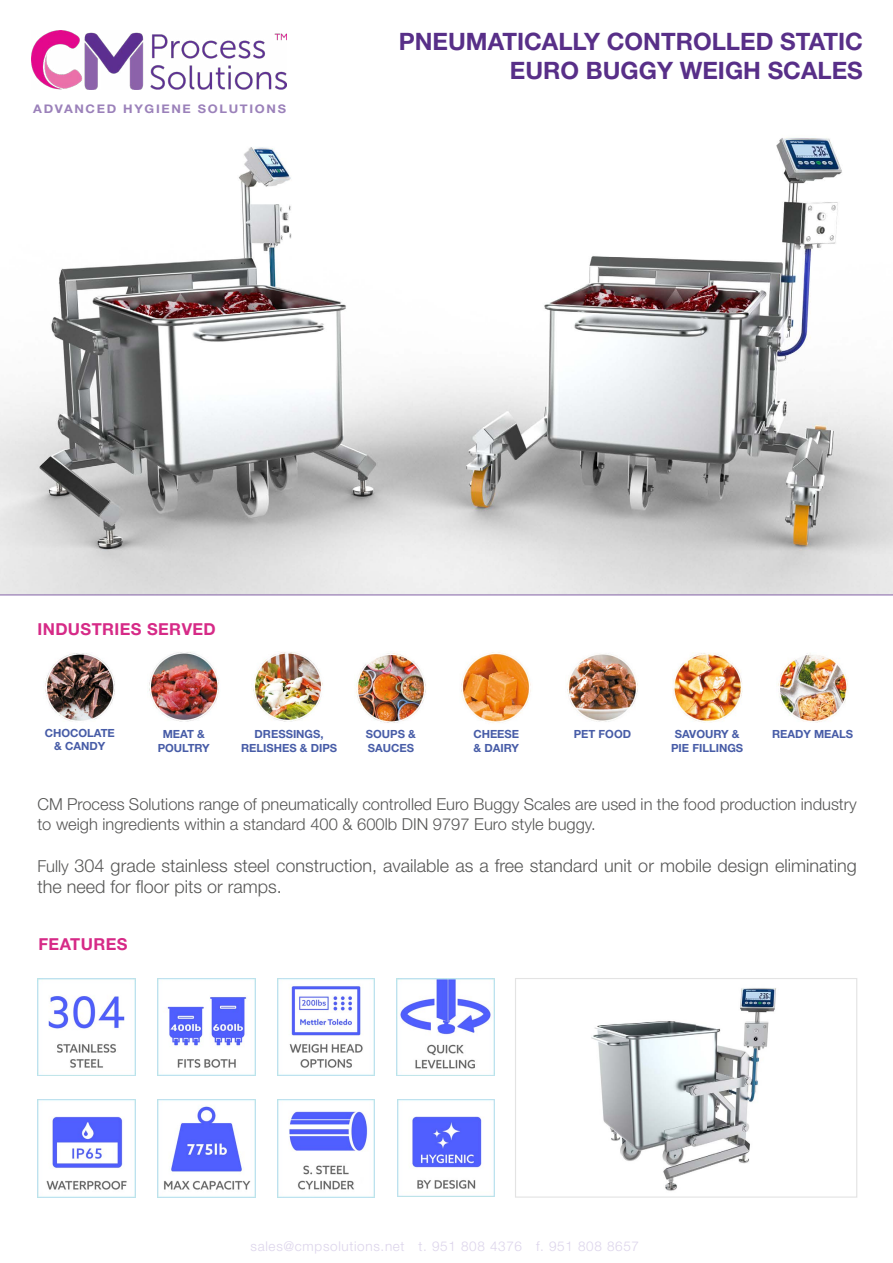
<style>
.page{position:relative;width:893px;height:1263px;background:#fff}
.page>*{position:absolute;margin:0;border:0;box-sizing:border-box;transform-origin:0 0}
.t1{font:700 24px/28.8px "Helvetica Neue LT Std";color:#582f88;text-align:right}
.t2{font:300 18px/21.6px "Helvetica Neue LT Std";color:#575756}
.t3{font:300 16.5px/19.8px "Helvetica Neue LT Std";color:#575756}
.t4{font:700 16.5px "Helvetica Neue LT Std";letter-spacing:.025em;color:#d62a87}
.t5{font:300 13.5px "Helvetica Neue LT Std";letter-spacing:.05em;color:#dcd4eb}
.t6{font:700 11.85px "Helvetica Neue LT Std";letter-spacing:.13em;color:#9b81ba;scale:1.08 1}
.t7{font:700 11.25px/13.5px "Helvetica Neue LT Std";color:#475ca7;text-align:center}
.s1{font-size:16.5px}
</style>
<div class="page">
<img style="left:0;top:30px;width:893px;height:564px">
<img style="left:397px;top:1100px;width:97px;height:97px">
<img style="left:45px;top:653px;width:70px;height:68px">
<img style="left:149px;top:652px;width:70px;height:69px">
<img style="left:253px;top:652px;width:70px;height:70px">
<img style="left:356px;top:653px;width:70px;height:70px">
<img style="left:461px;top:652px;width:70px;height:71px">
<img style="left:567px;top:654px;width:71px;height:68px">
<img style="left:673px;top:653px;width:69px;height:69px">
<img style="left:778px;top:653px;width:70px;height:69px">
<hr style="left:0;top:595px;width:893px;height:1px;background:#8462a7">
<img style="left:37px;top:978px;width:98px;height:98px">
<img style="left:277px;top:978px;width:98px;height:98px">
<img style="left:157px;top:978px;width:98px;height:98px">
<img style="left:37px;top:1099px;width:98px;height:98px">
<img style="left:277px;top:1099px;width:98px;height:98px">
<img style="left:157px;top:1099px;width:98px;height:98px">
<img style="left:591px;top:988px;width:185px;height:203px">
<div style="left:515px;top:978px;width:342px;height:220px;border:1px solid #e3e3e3"></div>
<img style="left:397px;top:978px;width:98px;height:98px">
<img style="left:32px;top:31px;width:254px;height:59px">
<p class="t6" style="left:33px;top:101px;width:236px">ADVANCED HYGIENE SOLUTIONS</p>
<h1 class="t1" style="left:399px;top:27px;width:466px">PNEUMATICALLY CONTROLLED STATIC<br>EURO BUGGY WEIGH SCALES</h1>
<p class="t4" style="left:37px;top:619px;width:180px">INDUSTRIES SERVED</p>
<p class="t7" style="left:45px;top:726px;width:72px">CHOCOLATE &amp; CANDY</p>
<p class="t7" style="left:158px;top:727px;width:54px">MEAT &amp;<br>POULTRY</p>
<p class="t7" style="left:241px;top:727px;width:98px">DRESSINGS,<br>RELISHES &amp; DIPS</p>
<p class="t7" style="left:366px;top:727px;width:52px;text-align:left">SOUPS &amp;<br>SAUCES</p>
<p class="t7" style="left:473px;top:727px;width:47px;text-align:left">CHEESE &amp; DAIRY</p>
<p class="t7" style="left:574px;top:727px;width:59px">PET FOOD</p>
<p class="t7" style="left:671px;top:727px;width:74px">SAVOURY &amp;<br>PIE FILLINGS</p>
<p class="t7" style="left:772px;top:727px;width:83px">READY MEALS</p>
<p class="t3" style="left:37px;top:794px;width:821px">CM Process Solutions range of pneumatically controlled Euro Buggy Scales are used in the food production industry to weigh ingredients within a standard 400 &amp; 600lb DIN 9797 Euro style buggy.</p>
<p class="t2" style="left:37px;top:854px;width:821px"><span class="s1">Fully</span> 304 grade stainless steel construction, available as a free standard unit or mobile design eliminating the need for floor pits or ramps.</p>
<p class="t4" style="left:38px;top:934px;width:91px">FEATURES</p>
<p class="t5" style="left:251px;top:1237px;width:390px">sales@cmpsolutions.net t. 951 808 4376 f. 951 808 8657</p>
</div>
